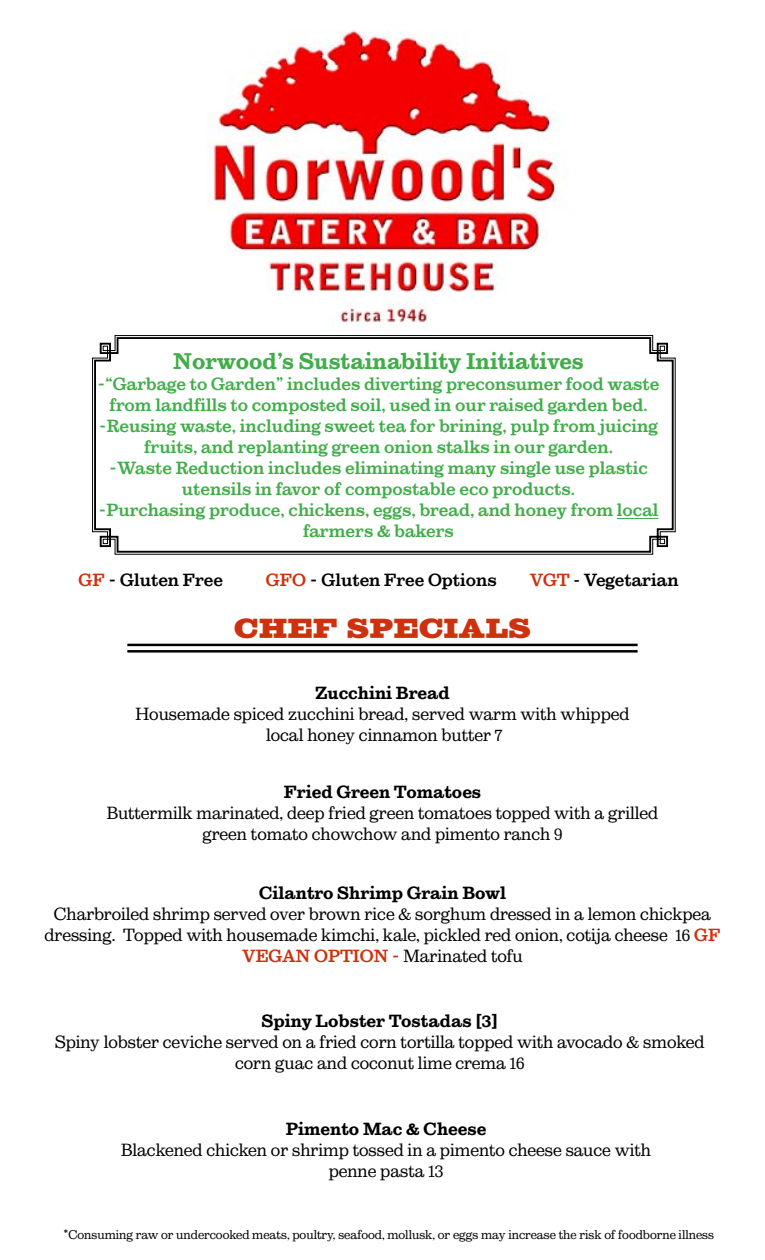
<style>
.page{position:relative;width:765px;height:1260px;background:#fff}
.page>*{position:absolute;margin:0;border:0;box-sizing:border-box;transform-origin:0 0}
.t1{font:27.5px "Sutro Open Fill";color:#cd310d}
.t2{font:800 22.5px "Sutro";color:#41ad49}
.t3{font:300 17.5px/21px "Sutro";color:#000;text-align:center}
.t4{font:700 17.5px/21px "Sutro";color:#41ad49;text-align:center}
.t5{font:800 17.5px "Sutro";color:#000}
.t6{font:700 17.5px "Sutro";color:#000}
.t7{font:300 12.5px "Sutro";color:#000}
.s1{color:#cd310d}
.s2{font-size:16.25px}
.s3{font-weight:700;color:#cd310d}
</style>
<div class="page">
<img style="left:207px;top:30px;width:353px;height:299px">
<hr style="left:127px;top:644px;width:511px;height:2px;background:#000">
<hr style="left:127px;top:650px;width:511px;height:3px;background:#000">
<svg style="left:93px;top:336px;width:582px;height:218px"></svg>
<p class="t2" style="left:173px;top:349px;width:412px">Norwood’s Sustainability Initiatives</p>
<p class="t4" style="left:98px;top:374px;width:563px">-“Garbage to Garden” includes diverting preconsumer food waste from landfills to composted soil, used in our raised garden bed. -Reusing waste, including sweet tea for brining, pulp from juicing fruits, and replanting green onion stalks in our garden.<br>-Waste Reduction includes eliminating many single use plastic utensils in favor of compostable eco products.<br>-Purchasing produce, chickens, eggs, bread, and honey from local farmers &amp; bakers</p>
<p class="t6" style="left:78px;top:571px;width:146px"><span class="s1">GF</span> - Gluten Free</p>
<p class="t6" style="left:266px;top:571px;width:232px"><span class="s1">GFO</span> - Gluten Free Options</p>
<p class="t6" style="left:530px;top:571px;width:150px"><span class="s1">VGT</span> <span class="s2">-</span> Vegetarian</p>
<h1 class="t1" style="left:234px;top:613px;width:299px">Chef SPECIALS</h1>
<p class="t5" style="left:315px;top:683px;width:136px">Zucchini Bread</p>
<p class="t3" style="left:135px;top:703px;width:496px">Housemade spiced zucchini bread, served warm with whipped local honey cinnamon butter 7</p>
<p class="t5" style="left:284px;top:783px;width:199px">Fried Green Tomatoes</p>
<p class="t3" style="left:107px;top:803px;width:553px">Buttermilk marinated, deep fried green tomatoes topped with a grilled green tomato chowchow and pimento ranch 9</p>
<p class="t5" style="left:259px;top:884px;width:249px">Cilantro Shrimp Grain Bowl</p>
<p class="t3" style="left:45px;top:904px;width:677px">Charbroiled shrimp served over brown rice &amp; sorghum dressed in a lemon chickpea dressing. Topped with housemade kimchi, kale, pickled red onion, cotija cheese 16 <span class="s3">GF<br>VEGAN OPTION -</span> Marinated tofu</p>
<p class="t5" style="left:261px;top:1012px;width:238px">Spiny Lobster Tostadas [3]</p>
<p class="t3" style="left:55px;top:1032px;width:651px">Spiny lobster ceviche served on a fried corn tortilla topped with avocado &amp; smoked corn guac and coconut lime crema 16</p>
<p class="t5" style="left:286px;top:1120px;width:202px">Pimento Mac &amp; Cheese</p>
<p class="t3" style="left:121px;top:1140px;width:532px">Blackened chicken or shrimp tossed in a pimento cheese sauce with penne pasta 13</p>
<p class="t7" style="left:64px;top:1228px;width:652px">*Consuming raw or undercooked meats, poultry, seafood, mollusk, or eggs may increase the risk of foodborne illness</p>
</div>
